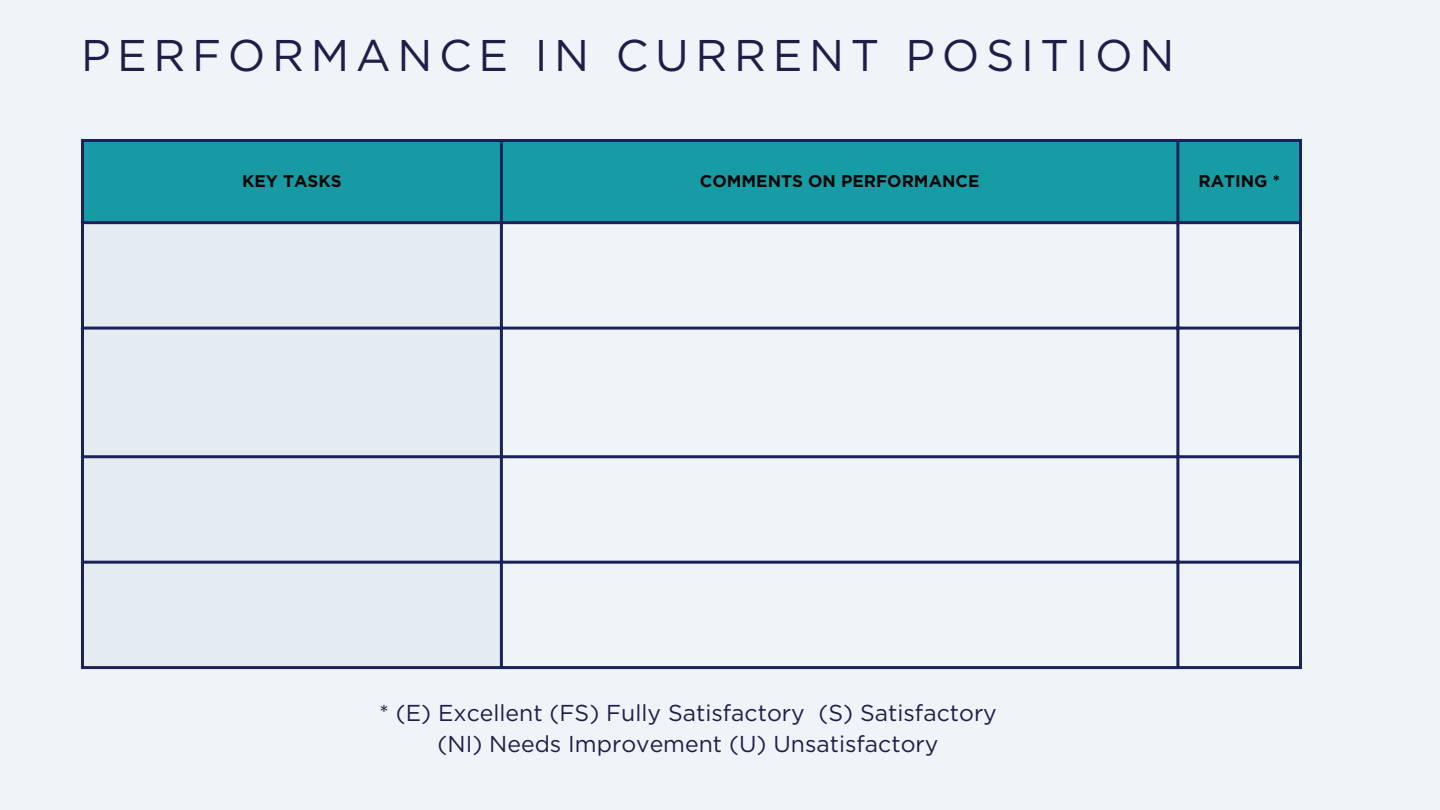
<style>
.page{position:relative;width:1440px;height:810px;background:#eff4f8}
.page>*{position:absolute;margin:0;border:0;box-sizing:border-box;transform-origin:0 0}
.t1{font:44.3px "Gotham";letter-spacing:.15em;color:#1e1e49}
.t2{font:23px "Gotham";color:#1e1e49}
.t3{font:700 17px "Gotham";color:#000}
</style>
<div class="page">
<div style="left:82px;top:140px;width:420px;height:83px;background:#1198a1"></div>
<div style="left:503px;top:142px;width:796px;height:79px;background:#179ca5"></div>
<div style="left:84px;top:224px;width:416px;height:442px;background:#e4ecf1"></div>
<hr style="left:81px;top:142px;width:3px;height:524px;background:#131c57">
<hr style="left:500px;top:142px;width:3px;height:524px;background:#131c57">
<hr style="left:1176px;top:142px;width:3px;height:524px;background:#131c57">
<hr style="left:1299px;top:142px;width:3px;height:524px;background:#131c57">
<hr style="left:81px;top:139px;width:1221px;height:3px;background:#131c57">
<hr style="left:81px;top:221px;width:1221px;height:3px;background:#131c57">
<hr style="left:81px;top:327px;width:1221px;height:3px;background:#131c57">
<hr style="left:81px;top:455px;width:1221px;height:3px;background:#131c57">
<hr style="left:81px;top:561px;width:1221px;height:3px;background:#131c57">
<hr style="left:81px;top:666px;width:1221px;height:3px;background:#131c57">
<p class="t1" style="left:81px;top:29px;width:1095px">PERFORMANCE IN CURRENT POSITION</p>
<p class="t3" style="left:242px;top:171px;width:101px">KEY TASKS</p>
<p class="t3" style="left:700px;top:171px;width:281px">COMMENTS ON PERFORMANCE</p>
<p class="t3" style="left:1198px;top:171px;width:83px">RATING *</p>
<p class="t2" style="left:379px;top:699px;width:619px">* (E) Excellent (FS) Fully Satisfactory (S) Satisfactory</p>
<p class="t2" style="left:438px;top:730px;width:502px">(NI) Needs Improvement (U) Unsatisfactory</p>
</div>
